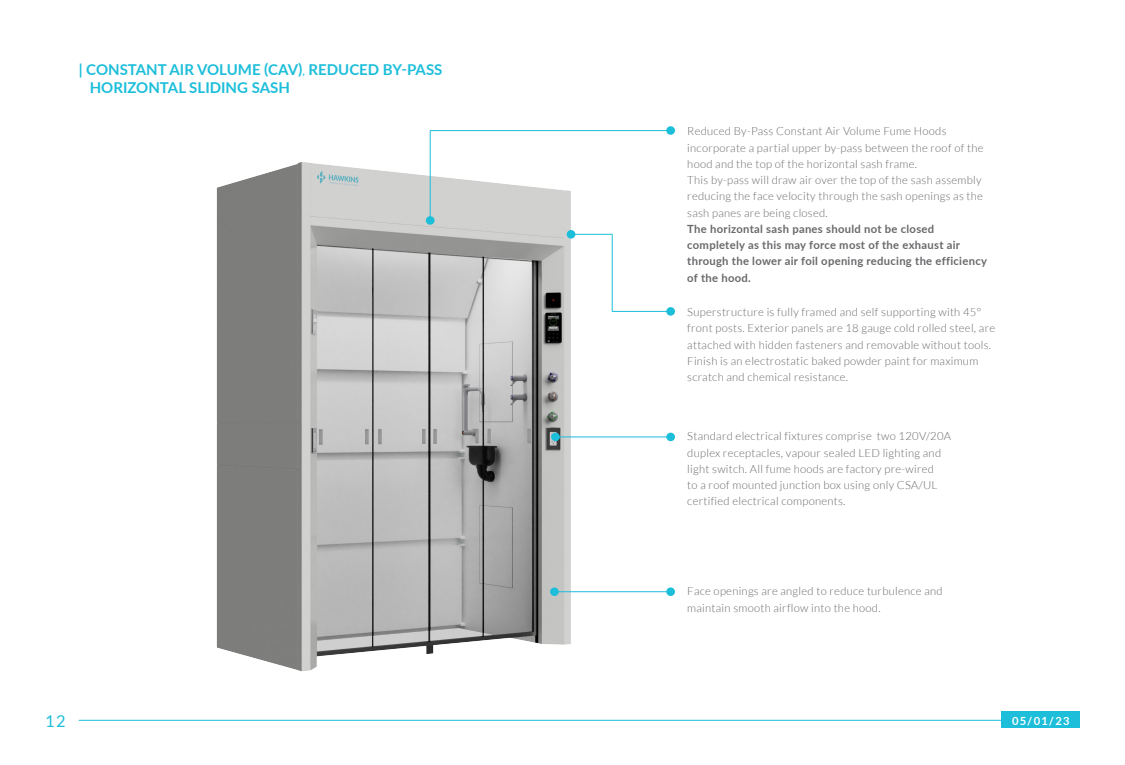
<style>
.page{position:relative;width:1125px;height:765px;background:#fff}
.page>*{position:absolute;margin:0;border:0;box-sizing:border-box;transform-origin:0 0}
.t1{font:16.25px "Lato";color:#1cbeda}
.t2{font:700 15px/18px "Lato";color:#1cbeda}
.t3{font:300 11.25px/16.2px "Lato";letter-spacing:.025em;color:#69696c}
.t4{font:700 11.25px/16.2px "Lato";letter-spacing:.025em;color:#69696c}
.t5{font:700 11.25px "Lato";color:#fff}
</style>
<div class="page">
<img style="left:216px;top:146px;width:421px;height:526px">
<div style="left:666px;top:126px;width:9px;height:9px;background:#1cbeda;border-radius:50%"></div>
<div style="left:426px;top:216px;width:9px;height:9px;background:#1cbeda;border-radius:50%"></div>
<div style="left:666px;top:587px;width:9px;height:9px;background:#1cbeda;border-radius:50%"></div>
<div style="left:666px;top:433px;width:9px;height:8px;background:#1cbeda;border-radius:50%"></div>
<div style="left:551px;top:433px;width:9px;height:8px;background:#1cbeda;border-radius:50%"></div>
<hr style="left:430px;top:130px;width:241px;height:1px;background:#1cbeda">
<div style="left:567px;top:230px;width:8px;height:9px;background:#1cbeda;border-radius:50%"></div>
<div style="left:550px;top:587px;width:9px;height:9px;background:#1cbeda;border-radius:50%"></div>
<div style="left:666px;top:307px;width:9px;height:9px;background:#1cbeda;border-radius:50%"></div>
<hr style="left:571px;top:234px;width:42px;height:1px;background:#1cbeda">
<hr style="left:553px;top:591px;width:118px;height:1px;background:#1cbeda">
<hr style="left:554px;top:437px;width:117px;height:1px;background:#1cbeda">
<hr style="left:612px;top:311px;width:57px;height:1px;background:#1cbeda">
<hr style="left:612px;top:235px;width:1px;height:76px;background:#1cbeda">
<hr style="left:430px;top:131px;width:1px;height:89px;background:#1cbeda">
<hr style="left:79px;top:720px;width:1001px;height:1px;background:#1cbeda">
<div style="left:1001px;top:712px;width:79px;height:16px;background:#1cbeda"></div>
<p class="t2" style="left:90px;top:60px;width:354px;text-indent:-11px">| CONSTANT AIR VOLUME (CAV), REDUCED BY-PASS<br>HORIZONTAL SLIDING SASH</p>
<p class="t3" style="left:687px;top:123px;width:298px">Reduced By-Pass Constant Air Volume Fume Hoods incorporate a partial upper by-pass between the roof of the hood and the top of the horizontal sash frame.</p>
<p class="t3" style="left:687px;top:172px;width:297px;text-align:justify">This by-pass will draw air over the top of the sash assembly reducing the face velocity through the sash openings as the sash panes are being closed.</p>
<p class="t4" style="left:687px;top:220px;width:301px">The horizontal sash panes should not be closed completely as this may force most of the exhaust air through the lower air foil opening reducing the efficiency of the hood.</p>
<p class="t3" style="left:687px;top:304px;width:309px">Superstructure is fully framed and self supporting with 45° front posts. Exterior panels are 18 gauge cold rolled steel, are attached with hidden fasteners and removable without tools.<br>Finish is an electrostatic baked powder paint for maximum scratch and chemical resistance.</p>
<p class="t3" style="left:687px;top:428px;width:265px">Standard electrical fixtures comprise two 120V/20A duplex receptacles, vapour sealed LED lighting and light switch. All fume hoods are factory pre-wired<br>to a roof mounted junction box using only CSA/UL certified electrical components.</p>
<p class="t3" style="left:687px;top:583px;width:257px">Face openings are angled to reduce turbulence and maintain smooth airflow into the hood.</p>
<p class="t1" style="left:45px;top:712px;width:22px">12</p>
<p class="t5" style="left:1012px;top:712px;width:59px">05/01/23</p>
</div>
